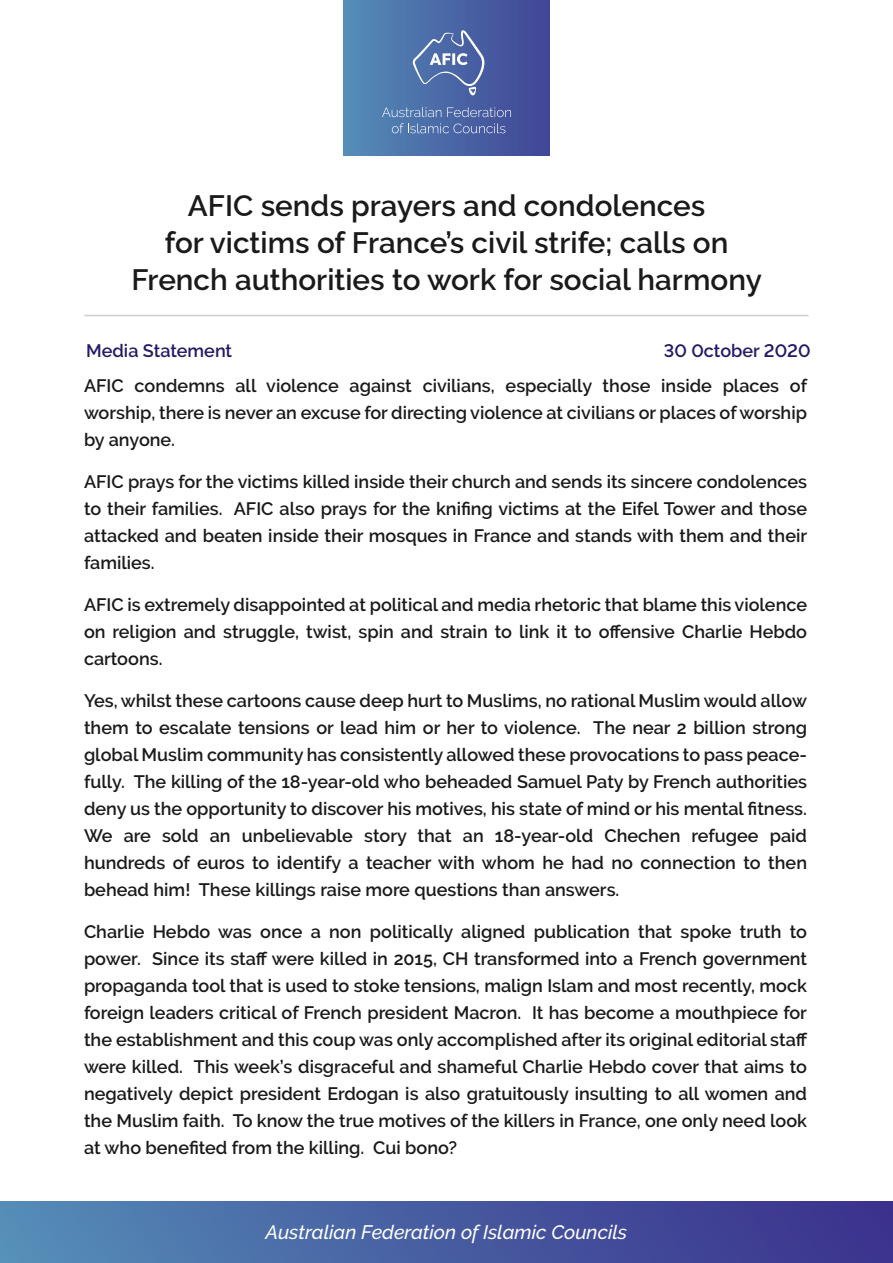
<style>
.page{position:relative;width:893px;height:1263px;background:#fff}
.page>*{position:absolute;margin:0;border:0;box-sizing:border-box;transform-origin:0 0}
.t1{font:600 29.55px/37.2px "Rawline";color:#1a1a1a;text-align:center}
.t2{font:italic 500 19.5px "Raleway";color:#fff}
.t3{font:600 18px/27px "Raleway";color:#1a1a1a;text-align:justify}
.t4{font:600 18px "Raleway";color:#281966}
</style>
<div class="page">
<div style="left:344px;top:0;width:205px;height:156px;background:linear-gradient(to right,#558db7,#414596)"></div>
<svg style="left:413px;top:30px;width:71px;height:65px;background:#637cb2"></svg>
<svg style="left:382px;top:107px;width:59px;height:10px"></svg>
<svg style="left:447px;top:107px;width:64px;height:10px"></svg>
<svg style="left:392px;top:123px;width:113px;height:10px"></svg>
<div style="left:0;top:1201px;width:893px;height:62px;background:linear-gradient(to right,#558cb7,#3a2e8b)"></div>
<hr style="left:85px;top:315px;width:723px;height:1px;background:#cecece">
<h1 class="t1" style="left:131px;top:184px;width:632px">AFIC sends prayers and condolences<br>for victims of France’s civil strife; calls on<br>French authorities to work for social harmony</h1>
<p class="t4" style="left:86px;top:340px;width:147px">Media Statement</p>
<p class="t4" style="left:664px;top:340px;width:148px">30 0ctober 2020</p>
<p class="t3" style="left:84px;top:372px;width:725px">AFIC condemns all violence against civilians, especially those inside places of worship, there is never an excuse for directing violence at civilians or places of worship by anyone.</p>
<p class="t3" style="left:84px;top:468px;width:725px">AFIC prays for the victims killed inside their church and sends its sincere condolences to their families. AFIC also prays for the knifing victims at the Eifel Tower and those attacked and beaten inside their mosques in France and stands with them and their families.</p>
<p class="t3" style="left:84px;top:591px;width:725px">AFIC is extremely disappointed at political and media rhetoric that blame this violence on religion and struggle, twist, spin and strain to link it to offensive Charlie Hebdo cartoons.</p>
<p class="t3" style="left:84px;top:687px;width:725px">Yes, whilst these cartoons cause deep hurt to Muslims, no rational Muslim would allow them to escalate tensions or lead him or her to violence. The near 2 billion strong global Muslim community has consistently allowed these provocations to pass peace&shy;fully. The killing of the 18-year-old who beheaded Samuel Paty by French authorities deny us the opportunity to discover his motives, his state of mind or his mental fitness.<br>We are sold an unbelievable story that an 18-year-old Chechen refugee paid hundreds of euros to identify a teacher with whom he had no connection to then behead him! These killings raise more questions than answers.</p>
<p class="t3" style="left:84px;top:918px;width:725px">Charlie Hebdo was once a non politically aligned publication that spoke truth to power. Since its staff were killed in 2015, CH transformed into a French government propaganda tool that is used to stoke tensions, malign Islam and most recently, mock foreign leaders critical of French president Macron. It has become a mouthpiece for the establishment and this coup was only accomplished after its original editorial staff were killed. This week’s disgraceful and shameful Charlie Hebdo cover that aims to negatively depict president Erdogan is also gratuitously insulting to all women and the Muslim faith. To know the true motives of the killers in France, one only need look at who benefited from the killing. Cui bono?</p>
<p class="t2" style="left:266px;top:1220px;width:363px">Australian Federation of Islamic Councils</p>
</div>
